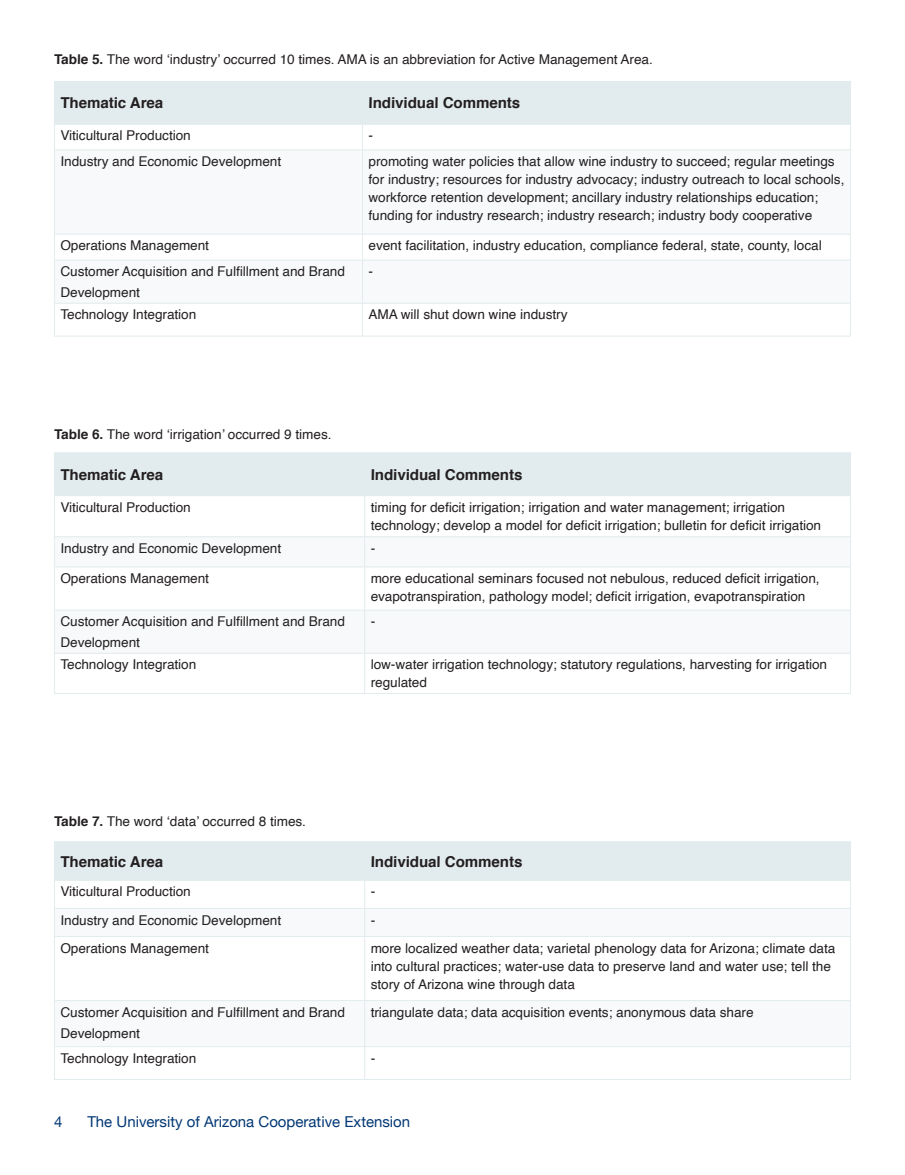
<style>
.page{position:relative;width:905px;height:1175px;background:#fff}
.page>*{position:absolute;margin:0;border:0;box-sizing:border-box;transform-origin:0 0}
.Body_text{font:700 15px "Helvetica";color:#231f20}
.t1{font:15px "Helvetica Neue";color:#013775}
.Body_text-2{font:13.5px/18px "Helvetica";color:#231f20}
.s1{font-weight:700}
</style>
<div class="page">
<svg style="left:55px;top:150px;width:795px;height:153px"></svg>
<svg style="left:54px;top:81px;width:797px;height:68px"></svg>
<svg style="left:54px;top:235px;width:1px;height:25px"></svg>
<svg style="left:362px;top:235px;width:1px;height:25px"></svg>
<svg style="left:850px;top:234px;width:1px;height:26px"></svg>
<hr style="left:54px;top:304px;width:1px;height:32px;background:#e2ebed">
<hr style="left:362px;top:304px;width:1px;height:32px;background:#e2ebed">
<hr style="left:850px;top:304px;width:1px;height:32px;background:#e2ebed">
<hr style="left:54px;top:336px;width:308px;height:1px;background:#e2ebed">
<hr style="left:362px;top:336px;width:488px;height:1px;background:#e2ebed">
<hr style="left:54px;top:149px;width:308px;height:1px;background:#e2ebed">
<hr style="left:54px;top:150px;width:1px;height:84px;background:#e2ebed">
<hr style="left:54px;top:234px;width:308px;height:1px;background:#e2ebed">
<hr style="left:362px;top:149px;width:488px;height:1px;background:#e2ebed">
<hr style="left:362px;top:150px;width:1px;height:84px;background:#e2ebed">
<hr style="left:850px;top:150px;width:1px;height:84px;background:#e2ebed">
<hr style="left:362px;top:234px;width:488px;height:1px;background:#e2ebed">
<hr style="left:54px;top:260px;width:308px;height:1px;background:#e2ebed">
<hr style="left:54px;top:260px;width:1px;height:43px;background:#e2ebed">
<hr style="left:54px;top:303px;width:308px;height:1px;background:#e2ebed">
<hr style="left:362px;top:260px;width:488px;height:1px;background:#e2ebed">
<hr style="left:362px;top:260px;width:1px;height:43px;background:#e2ebed">
<hr style="left:850px;top:260px;width:1px;height:43px;background:#e2ebed">
<hr style="left:362px;top:303px;width:488px;height:1px;background:#e2ebed">
<div style="left:55px;top:453px;width:795px;height:42px;background:#e2ebed"></div>
<svg style="left:55px;top:537px;width:795px;height:116px"></svg>
<hr style="left:54px;top:496px;width:1px;height:40px;background:#e2ebed">
<hr style="left:364px;top:496px;width:1px;height:40px;background:#e2ebed">
<hr style="left:850px;top:496px;width:1px;height:40px;background:#e2ebed">
<hr style="left:54px;top:567px;width:1px;height:43px;background:#e2ebed">
<hr style="left:364px;top:567px;width:1px;height:43px;background:#e2ebed">
<hr style="left:850px;top:567px;width:1px;height:43px;background:#e2ebed">
<hr style="left:54px;top:653px;width:1px;height:40px;background:#e2ebed">
<hr style="left:364px;top:653px;width:1px;height:40px;background:#e2ebed">
<hr style="left:850px;top:653px;width:1px;height:40px;background:#e2ebed">
<hr style="left:54px;top:693px;width:310px;height:1px;background:#e2ebed">
<hr style="left:364px;top:693px;width:486px;height:1px;background:#e2ebed">
<hr style="left:54px;top:452px;width:310px;height:1px;background:#e2ebed">
<hr style="left:54px;top:453px;width:1px;height:42px;background:#e2ebed">
<hr style="left:54px;top:495px;width:310px;height:1px;background:#e2ebed">
<hr style="left:364px;top:452px;width:486px;height:1px;background:#e2ebed">
<hr style="left:364px;top:453px;width:1px;height:42px;background:#e2ebed">
<hr style="left:850px;top:453px;width:1px;height:42px;background:#e2ebed">
<hr style="left:364px;top:495px;width:486px;height:1px;background:#e2ebed">
<hr style="left:54px;top:536px;width:310px;height:1px;background:#e2ebed">
<svg style="left:54px;top:537px;width:1px;height:29px"></svg>
<hr style="left:54px;top:566px;width:310px;height:1px;background:#e2ebed">
<hr style="left:364px;top:536px;width:486px;height:1px;background:#e2ebed">
<svg style="left:364px;top:537px;width:1px;height:29px"></svg>
<svg style="left:850px;top:537px;width:1px;height:29px"></svg>
<hr style="left:364px;top:566px;width:486px;height:1px;background:#e2ebed">
<hr style="left:54px;top:610px;width:310px;height:1px;background:#e2ebed">
<hr style="left:54px;top:610px;width:1px;height:43px;background:#e2ebed">
<hr style="left:54px;top:653px;width:310px;height:1px;background:#e2ebed">
<hr style="left:364px;top:610px;width:486px;height:1px;background:#e2ebed">
<hr style="left:364px;top:610px;width:1px;height:43px;background:#e2ebed">
<hr style="left:850px;top:610px;width:1px;height:43px;background:#e2ebed">
<hr style="left:364px;top:653px;width:486px;height:1px;background:#e2ebed">
<hr style="left:54px;top:936px;width:1px;height:64px;background:#e2ebed">
<hr style="left:364px;top:936px;width:1px;height:64px;background:#e2ebed">
<hr style="left:850px;top:936px;width:1px;height:64px;background:#e2ebed">
<hr style="left:54px;top:1047px;width:1px;height:32px;background:#e2ebed">
<hr style="left:364px;top:1047px;width:1px;height:32px;background:#e2ebed">
<hr style="left:850px;top:1047px;width:1px;height:32px;background:#e2ebed">
<hr style="left:54px;top:1079px;width:310px;height:1px;background:#e2ebed">
<hr style="left:364px;top:1079px;width:486px;height:1px;background:#e2ebed">
<hr style="left:54px;top:936px;width:310px;height:1px;background:#e2ebed">
<svg style="left:54px;top:841px;width:797px;height:95px"></svg>
<hr style="left:364px;top:936px;width:486px;height:1px;background:#e2ebed">
<hr style="left:54px;top:1000px;width:310px;height:1px;background:#e2ebed">
<hr style="left:54px;top:1001px;width:1px;height:45px;background:#e2ebed">
<hr style="left:54px;top:1046px;width:310px;height:1px;background:#e2ebed">
<hr style="left:364px;top:1000px;width:486px;height:1px;background:#e2ebed">
<hr style="left:364px;top:1001px;width:1px;height:45px;background:#e2ebed">
<hr style="left:850px;top:1001px;width:1px;height:45px;background:#e2ebed">
<hr style="left:364px;top:1046px;width:486px;height:1px;background:#e2ebed">
<p class="Body_text-2" style="left:54px;top:51px;width:600px"><span class="s1">Table 5.</span> The word ‘industry’ occurred 10 times. AMA is an abbreviation for Active Management Area.</p>
<p class="Body_text" style="left:60px;top:91px;width:105px">Thematic Area</p>
<p class="Body_text" style="left:368px;top:91px;width:154px">Individual Comments</p>
<p class="Body_text-2" style="left:60px;top:127px;width:132px">Viticultural Production</p>
<p class="Body_text-2" style="left:368px;top:127px;width:6px">-</p>
<p class="Body_text-2" style="left:60px;top:153px;width:222px">Industry and Economic Development</p>
<p class="Body_text-2" style="left:368px;top:153px;width:478px">promoting water policies that allow wine industry to succeed; regular meetings for industry; resources for industry advocacy; industry outreach to local schools, workforce retention development; ancillary industry relationships education; funding for industry research; industry research; industry body cooperative</p>
<p class="Body_text-2" style="left:60px;top:237px;width:150px">Operations Management</p>
<p class="Body_text-2" style="left:368px;top:237px;width:455px">event facilitation, industry education, compliance federal, state, county, local</p>
<p class="Body_text-2" style="left:60px;top:261px;width:286px;line-height:21px">Customer Acquisition and Fulfillment and Brand<br>Development</p>
<p class="Body_text-2" style="left:368px;top:263px;width:6px">-</p>
<p class="Body_text-2" style="left:60px;top:306px;width:138px">Technology Integration</p>
<p class="Body_text-2" style="left:368px;top:306px;width:201px">AMA will shut down wine industry</p>
<p class="Body_text-2" style="left:54px;top:425px;width:279px"><span class="s1">Table 6.</span> The word ‘irrigation’ occurred 9 times.</p>
<p class="Body_text" style="left:60px;top:462px;width:105px">Thematic Area</p>
<p class="Body_text" style="left:370px;top:462px;width:154px">Individual Comments</p>
<p class="Body_text-2" style="left:60px;top:498px;width:132px">Viticultural Production</p>
<p class="Body_text-2" style="left:370px;top:498px;width:452px">timing for deficit irrigation; irrigation and water management; irrigation technology; develop a model for deficit irrigation; bulletin for deficit irrigation</p>
<p class="Body_text-2" style="left:60px;top:539px;width:222px">Industry and Economic Development</p>
<p class="Body_text-2" style="left:370px;top:539px;width:6px">-</p>
<p class="Body_text-2" style="left:60px;top:570px;width:150px">Operations Management</p>
<p class="Body_text-2" style="left:370px;top:570px;width:451px">more educational seminars focused not nebulous, reduced deficit irrigation, evapotranspiration, pathology model; deficit irrigation, evapotranspiration</p>
<p class="Body_text-2" style="left:60px;top:611px;width:286px;line-height:21px">Customer Acquisition and Fulfillment and Brand<br>Development</p>
<p class="Body_text-2" style="left:370px;top:613px;width:6px">-</p>
<p class="Body_text-2" style="left:60px;top:656px;width:138px">Technology Integration</p>
<p class="Body_text-2" style="left:370px;top:656px;width:458px">low-water irrigation technology; statutory regulations, harvesting for irrigation regulated</p>
<p class="Body_text-2" style="left:54px;top:812px;width:254px"><span class="s1">Table 7.</span> The word ‘data’ occurred 8 times.</p>
<p class="Body_text" style="left:60px;top:849px;width:105px">Thematic Area</p>
<p class="Body_text" style="left:370px;top:849px;width:154px">Individual Comments</p>
<p class="Body_text-2" style="left:60px;top:883px;width:132px">Viticultural Production</p>
<p class="Body_text-2" style="left:370px;top:883px;width:6px">-</p>
<p class="Body_text-2" style="left:60px;top:911px;width:222px">Industry and Economic Development</p>
<p class="Body_text-2" style="left:370px;top:911px;width:6px">-</p>
<p class="Body_text-2" style="left:60px;top:939px;width:150px">Operations Management</p>
<p class="Body_text-2" style="left:370px;top:939px;width:466px">more localized weather data; varietal phenology data for Arizona; climate data into cultural practices; water-use data to preserve land and water use; tell the story of Arizona wine through data</p>
<p class="Body_text-2" style="left:60px;top:1001px;width:286px;line-height:21px">Customer Acquisition and Fulfillment and Brand<br>Development</p>
<p class="Body_text-2" style="left:370px;top:1003px;width:385px">triangulate data; data acquisition events; anonymous data share</p>
<p class="Body_text-2" style="left:60px;top:1049px;width:138px">Technology Integration</p>
<p class="Body_text-2" style="left:370px;top:1049px;width:6px">-</p>
<p class="t1" style="left:54px;top:1110px;width:10px">4</p>
<p class="t1" style="left:87px;top:1111px;width:324px">The University of Arizona Cooperative Extension</p>
</div>
